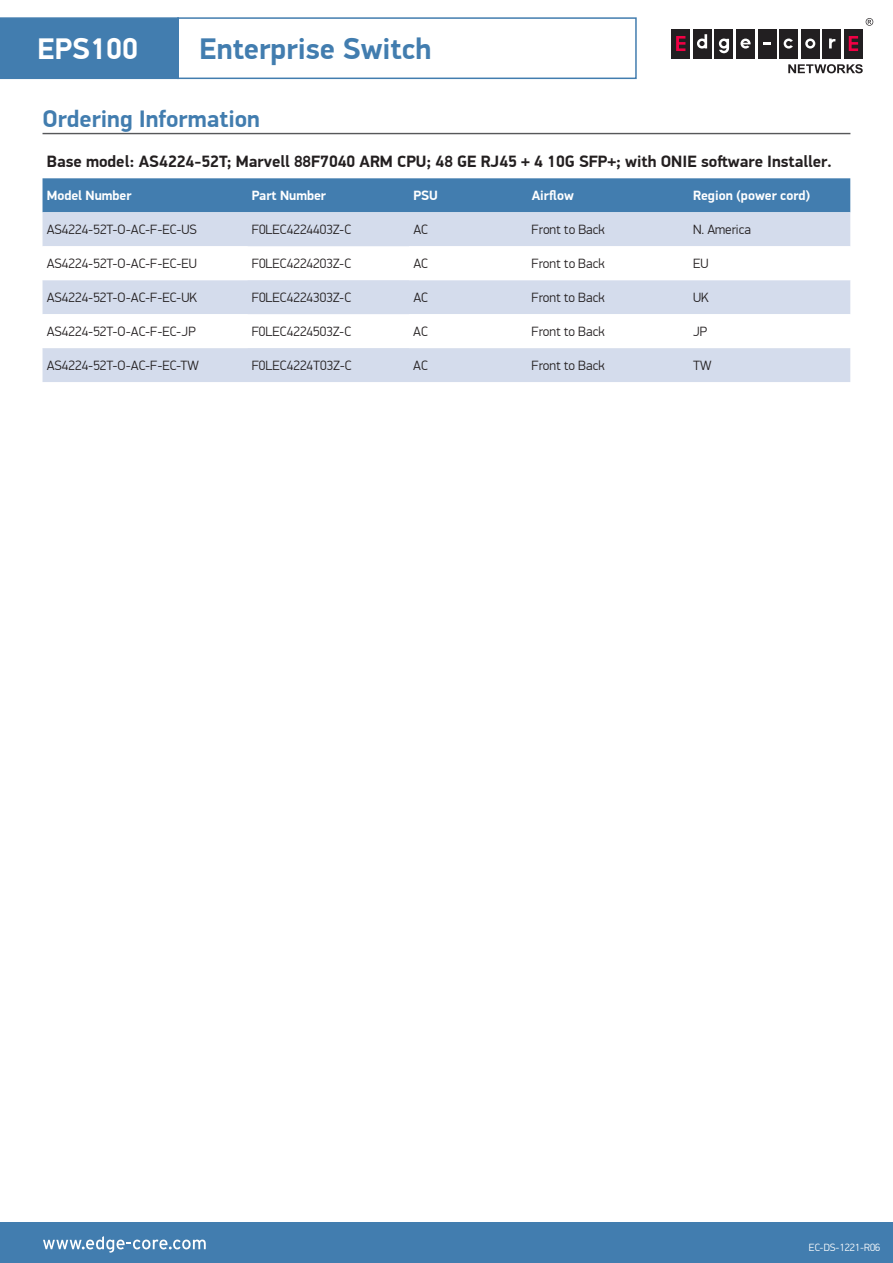
<style>
.page{position:relative;width:893px;height:1263px;background:#fff}
.page>*{position:absolute;margin:0;border:0;box-sizing:border-box;transform-origin:0 0}
.t1{font:700 30px "PF Din Display Pro";color:#427daf}
.t2{font:700 30px "PF Din Display Pro";color:#fff}
.t3{font:700 24px "PF Din Display Pro";color:#427daf}
.t4{font:700 16.5px "PF Din Display Pro";color:#231f20}
.t5{font:300 13.5px "PF Din Display Pro";color:#231f20}
.t6{font:700 13.5px "PF Din Display Pro";color:#fff}
.t7{font:300 10.5px "PF Din Display Pro";color:#fff}
</style>
<div class="page">
<div style="left:0;top:1223px;width:893px;height:40px;background:#427daf"></div>
<svg style="left:43px;top:1236px;width:163px;height:17px"></svg>
<hr style="left:43px;top:133px;width:807px;height:1px;background:#57585a">
<div style="left:671px;top:29px;width:19px;height:29px;background:#221f21"></div>
<div style="left:693px;top:29px;width:19px;height:29px;background:#221f21"></div>
<div style="left:715px;top:29px;width:18px;height:29px;background:#221f21"></div>
<div style="left:736px;top:29px;width:19px;height:29px;background:#221f21"></div>
<div style="left:758px;top:29px;width:18px;height:29px;background:#221f21"></div>
<div style="left:779px;top:29px;width:19px;height:29px;background:#221f21"></div>
<div style="left:801px;top:29px;width:19px;height:29px;background:#221f21"></div>
<div style="left:823px;top:29px;width:18px;height:29px;background:#221f21"></div>
<svg style="left:676px;top:36px;width:9px;height:15px"></svg>
<div style="left:844px;top:29px;width:19px;height:29px;background:#221f21"></div>
<svg style="left:849px;top:36px;width:9px;height:15px"></svg>
<svg style="left:764px;top:42px;width:7px;height:3px"></svg>
<svg style="left:697px;top:34px;width:10px;height:15px"></svg>
<svg style="left:805px;top:39px;width:10px;height:10px"></svg>
<svg style="left:829px;top:39px;width:6px;height:9px"></svg>
<svg style="left:784px;top:39px;width:9px;height:10px"></svg>
<svg style="left:719px;top:39px;width:10px;height:14px"></svg>
<svg style="left:788px;top:64px;width:75px;height:9px"></svg>
<svg style="left:740px;top:39px;width:11px;height:10px"></svg>
<svg style="left:866px;top:18px;width:7px;height:8px"></svg>
<div style="left:0;top:17px;width:179px;height:62px;background:#427daf;border:2px solid #427daf"></div>
<div style="left:177px;top:17px;width:460px;height:62px;border:2px solid #427daf"></div>
<div style="left:43px;top:178px;width:807px;height:34px;background:#427daf"></div>
<div style="left:43px;top:212px;width:807px;height:170px;background:#d4dcec"></div>
<svg style="left:43px;top:246px;width:807px;height:102px"></svg>
<h1 class="t2" style="left:37px;top:31px;width:102px">EPS100</h1>
<h1 class="t1" style="left:199px;top:31px;width:233px">Enterprise Switch</h1>
<h2 class="t3" style="left:43px;top:104px;width:219px">Ordering Information</h2>
<p class="t4" style="left:47px;top:151px;width:787px">Base model: AS4224-52T; Marvell 88F7040 ARM CPU; 48 GE RJ45 + 4 10G SFP+; with ONIE soſtware Installer.</p>
<p class="t6" style="left:47px;top:187px;width:86px">Model Number</p>
<p class="t6" style="left:252px;top:187px;width:76px">Part Number</p>
<p class="t6" style="left:413px;top:187px;width:26px">PSU</p>
<p class="t6" style="left:532px;top:187px;width:44px">Airflow</p>
<p class="t6" style="left:693px;top:187px;width:119px">Region (power cord)</p>
<p class="t5" style="left:47px;top:222px;width:152px">AS4224-52T-O-AC-F-EC-US</p>
<p class="t5" style="left:252px;top:222px;width:101px">F0LEC4224403Z-C</p>
<p class="t5" style="left:413px;top:222px;width:16px">AC</p>
<p class="t5" style="left:532px;top:222px;width:74px">Front to Back</p>
<p class="t5" style="left:693px;top:222px;width:59px">N. America</p>
<p class="t5" style="left:47px;top:256px;width:152px">AS4224-52T-O-AC-F-EC-EU</p>
<p class="t5" style="left:252px;top:256px;width:101px">F0LEC4224203Z-C</p>
<p class="t5" style="left:413px;top:256px;width:16px">AC</p>
<p class="t5" style="left:532px;top:256px;width:74px">Front to Back</p>
<p class="t5" style="left:693px;top:256px;width:17px">EU</p>
<p class="t5" style="left:47px;top:289px;width:152px">AS4224-52T-O-AC-F-EC-UK</p>
<p class="t5" style="left:252px;top:289px;width:101px">F0LEC4224303Z-C</p>
<p class="t5" style="left:413px;top:289px;width:16px">AC</p>
<p class="t5" style="left:532px;top:289px;width:74px">Front to Back</p>
<p class="t5" style="left:693px;top:289px;width:17px">UK</p>
<p class="t5" style="left:47px;top:323px;width:151px">AS4224-52T-O-AC-F-EC-JP</p>
<p class="t5" style="left:252px;top:323px;width:101px">F0LEC4224503Z-C</p>
<p class="t5" style="left:413px;top:323px;width:16px">AC</p>
<p class="t5" style="left:532px;top:323px;width:74px">Front to Back</p>
<p class="t5" style="left:693px;top:323px;width:16px">JP</p>
<p class="t5" style="left:47px;top:357px;width:154px">AS4224-52T-O-AC-F-EC-TW</p>
<p class="t5" style="left:252px;top:357px;width:101px">F0LEC4224T03Z-C</p>
<p class="t5" style="left:413px;top:357px;width:16px">AC</p>
<p class="t5" style="left:532px;top:357px;width:74px">Front to Back</p>
<p class="t5" style="left:693px;top:357px;width:20px">TW</p>
<p class="t7" style="left:809px;top:1241px;width:73px">EC-DS-1221-R06</p>
</div>
